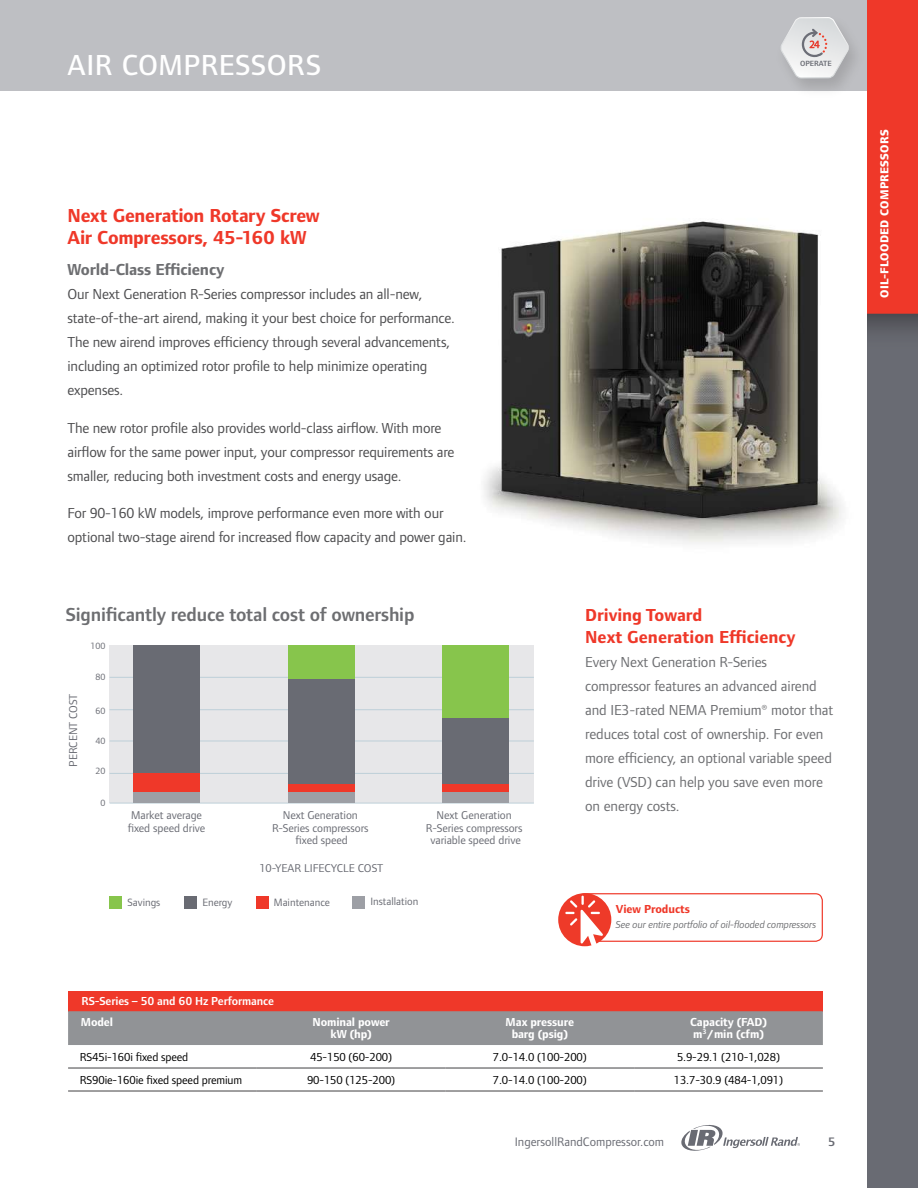
<style>
.page{position:relative;width:918px;height:1188px;background:#fff}
.page>*{position:absolute;margin:0;border:0;box-sizing:border-box;transform-origin:0 0}
.t1{font:500 30px "Foundry Form Sans";letter-spacing:.015em;color:#fff}
.t2{font:700 19.5px/22.5px "Foundry Form Sans";letter-spacing:-.015em;color:#ef3829}
.t3{font:600 19.5px "Foundry Form Sans";letter-spacing:-.01em;color:#6d6e71}
.t4{font:700 18px/21.6px "Foundry Form Sans";color:#ef3829}
.t5{font:700 16.5px "Foundry Form Sans";letter-spacing:-.01em;color:#6d6e71}
.t6{font:15px/24px "Foundry Form Sans";letter-spacing:-.01em;color:#4d4d4f}
.t7{font:15px/24px "Foundry Form Sans";letter-spacing:-.005em;color:#6d6e71}
.t8{font:12.75px "Foundry Form Sans";color:#696b73}
.t9{font:600 12.75px "Foundry Form Sans";color:#696b73}
.t10{font:12px "Foundry Form Sans";letter-spacing:-.01em;color:#000}
.t11{font:700 12px/12px "Foundry Form Sans";letter-spacing:-.01em;color:#fff;text-align:center}
.t12{font:600 12px "Foundry Form Sans";letter-spacing:-.01em;color:#fff}
.t13{font:800 12px "Foundry Form Sans";letter-spacing:.02em;color:#fff}
.t14{font:700 12px "Foundry Form Sans";letter-spacing:-.005em;color:#ef3829}
.t15{font:11.85px "Foundry Form Sans";color:#696b73}
.t16{font:11.7px/12.9px "Foundry Form Sans";letter-spacing:-.005em;color:#696b73;text-align:center}
.t17{font:10.95px "Foundry Form Sans";color:#696b73}
.t18{font:italic 10.5px "Foundry Form Sans";letter-spacing:-.01em;color:#6d6e71}
.t19{font:9.3px "Foundry Form Sans";color:#696b73}
.t20{font:600 7.8px "Foundry Form Sans";color:#6a6c74}
</style>
<div class="page">
<img style="left:484px;top:221px;width:359px;height:323px">
<div style="left:0;top:0;width:867px;height:91px;background:#bebfc3"></div>
<svg style="left:681px;top:1125px;width:119px;height:26px"></svg>
<img style="left:867px;top:0;width:51px;height:1188px">
<img style="left:772px;top:15px;width:95px;height:76px">
<svg style="left:779px;top:17px;width:71px;height:62px"></svg>
<div style="left:68px;top:991px;width:755px;height:20px;background:#ef3829"></div>
<div style="left:68px;top:1011px;width:755px;height:34px;background:#919396"></div>
<hr style="left:68px;top:1068px;width:189px;height:1px;background:#414042">
<hr style="left:257px;top:1068px;width:189px;height:1px;background:#414042">
<hr style="left:446px;top:1068px;width:188px;height:1px;background:#414042">
<hr style="left:634px;top:1068px;width:189px;height:1px;background:#414042">
<hr style="left:68px;top:1091px;width:189px;height:1px;background:#414042">
<hr style="left:257px;top:1091px;width:189px;height:1px;background:#414042">
<hr style="left:446px;top:1091px;width:188px;height:1px;background:#414042">
<hr style="left:634px;top:1091px;width:189px;height:1px;background:#414042">
<div style="left:110px;top:645px;width:424px;height:158px;background:#e7e7e9"></div>
<hr style="left:110px;top:677px;width:424px;height:1px;background:#bdcfd8">
<hr style="left:110px;top:709px;width:424px;height:1px;background:#bdcfd8">
<hr style="left:110px;top:741px;width:424px;height:1px;background:#bdcfd8">
<hr style="left:110px;top:773px;width:424px;height:1px;background:#bdcfd8">
<hr style="left:110px;top:803px;width:424px;height:1px;background:#bdcfd8">
<div style="left:133px;top:645px;width:67px;height:128px;background:#696b73"></div>
<div style="left:133px;top:773px;width:67px;height:20px;background:#ef3829"></div>
<svg style="left:289px;top:783px;width:66px;height:10px"></svg>
<svg style="left:443px;top:783px;width:66px;height:10px"></svg>
<div style="left:133px;top:793px;width:67px;height:10px;background:#9d9fa5"></div>
<div style="left:289px;top:679px;width:66px;height:104px;background:#696b73"></div>
<div style="left:289px;top:645px;width:66px;height:34px;background:#87c54c"></div>
<div style="left:443px;top:645px;width:66px;height:73px;background:#87c54c"></div>
<div style="left:289px;top:793px;width:66px;height:10px;background:#9d9fa5"></div>
<div style="left:184px;top:897px;width:13px;height:12px;background:#696b73"></div>
<div style="left:109px;top:896px;width:13px;height:13px;background:#87c54c"></div>
<div style="left:256px;top:896px;width:13px;height:13px;background:#ef3829"></div>
<div style="left:352px;top:896px;width:13px;height:13px;background:#9d9fa5"></div>
<div style="left:443px;top:718px;width:66px;height:65px;background:#696b73"></div>
<div style="left:443px;top:793px;width:66px;height:10px;background:#9d9fa5"></div>
<div style="left:577px;top:893px;width:246px;height:49px;border:1px solid #ef3829;border-radius:7px"></div>
<div style="left:558px;top:893px;width:53px;height:53px;background:#ee3a29;border-radius:50%"></div>
<svg style="left:565px;top:896px;width:38px;height:50px"></svg>
<h1 class="t1" style="left:68px;top:48px;width:255px">AIR COMPRESSORS</h1>
<p class="t20" style="left:800px;top:59px;width:33px">OPERATE</p>
<h2 class="t2" style="left:68px;top:204px;width:254px">Next Generation Rotary Screw<br>Air Compressors, 45-160 kW</h2>
<p class="t5" style="left:68px;top:260px;width:158px">World-Class Efficiency</p>
<p class="t6" style="left:68px;top:282px;width:389px">Our Next Generation R-Series compressor includes an all-new, state-of-the-art airend, making it your best choice for performance.<br>The new airend improves efficiency through several advancements, including an optimized rotor profile to help minimize operating expenses.</p>
<p class="t6" style="left:68px;top:416px;width:388px">The new rotor profile also provides world-class airflow. With more airflow for the same power input, your compressor requirements are smaller, reducing both investment costs and energy usage.</p>
<p class="t6" style="left:68px;top:501px;width:400px">For 90-160 kW models, improve performance even more with our optional two-stage airend for increased flow capacity and power gain.</p>
<h2 class="t3" style="left:66px;top:603px;width:350px">Significantly reduce total cost of ownership</h2>
<p class="t19" style="left:91px;top:641px;width:16px">100</p>
<p class="t15" style="left:66px;top:767px;width:74px;rotate:-90deg">PERCENT COST</p>
<p class="t19" style="left:96px;top:671px;width:11px">80</p>
<p class="t19" style="left:96px;top:705px;width:11px">60</p>
<p class="t19" style="left:96px;top:736px;width:11px">40</p>
<p class="t19" style="left:96px;top:766px;width:11px">20</p>
<p class="t19" style="left:101px;top:797px;width:6px">0</p>
<p class="t16" style="left:128px;top:808px;width:79px;text-align:left">Market average fixed speed drive</p>
<p class="t16" style="left:272px;top:808px;width:98px">Next Generation<br>R-Series compressors fixed speed</p>
<p class="t16" style="left:259px;top:861px;width:125px">10-YEAR LIFECYCLE COST</p>
<p class="t16" style="left:426px;top:808px;width:98px">Next Generation<br>R-Series compressors variable speed drive</p>
<p class="t17" style="left:128px;top:896px;width:34px">Savings</p>
<p class="t17" style="left:202px;top:896px;width:32px">Energy</p>
<p class="t17" style="left:274px;top:896px;width:58px">Maintenance</p>
<p class="t17" style="left:370px;top:895px;width:50px">Installation</p>
<p class="t4" style="left:585px;top:605px;width:212px">Driving Toward<br>Next Generation Efficiency</p>
<p class="t7" style="left:585px;top:650px;width:250px">Every Next Generation R-Series compressor features an advanced airend and IE3-rated NEMA Premium® motor that reduces total cost of ownership. For even more efficiency, an optional variable speed drive (VSD) can help you save even more on energy costs.</p>
<p class="t14" style="left:616px;top:902px;width:76px">View Products</p>
<p class="t18" style="left:616px;top:918px;width:202px">See our entire portfolio of oil-flooded compressors</p>
<p class="t12" style="left:82px;top:994px;width:194px">RS-Series – 50 and 60 Hz Performance</p>
<p class="t11" style="left:81px;top:1016px;width:34px">Model</p>
<p class="t11" style="left:313px;top:1016px;width:79px">Nominal power kW (hp)</p>
<p class="t11" style="left:506px;top:1016px;width:70px">Max pressure barg (psig)</p>
<p class="t11" style="left:690px;top:1016px;width:78px;text-align:left">Capacity (FAD) m<sup>3</sup>/min (cfm)</p>
<p class="t10" style="left:80px;top:1050px;width:110px">RS45i-160i fixed speed</p>
<p class="t10" style="left:310px;top:1050px;width:84px">45-150 (60-200)</p>
<p class="t10" style="left:493px;top:1050px;width:95px">7.0-14.0 (100-200)</p>
<p class="t10" style="left:677px;top:1050px;width:105px">5.9-29.1 (210-1,028)</p>
<p class="t10" style="left:80px;top:1073px;width:164px">RS90ie-160ie fixed speed premium</p>
<p class="t10" style="left:307px;top:1073px;width:90px">90-150 (125-200)</p>
<p class="t10" style="left:493px;top:1073px;width:95px">7.0-14.0 (100-200)</p>
<p class="t10" style="left:674px;top:1073px;width:111px">13.7-30.9 (484-1,091)</p>
<p class="t8" style="left:515px;top:1134px;width:151px">IngersollRandCompressor.com</p>
<p class="t9" style="left:828px;top:1135px;width:9px">5</p>
<p class="t13" style="left:878px;top:298px;width:170px;rotate:-90deg">OIL-FLOODED COMPRESSORS</p>
</div>
